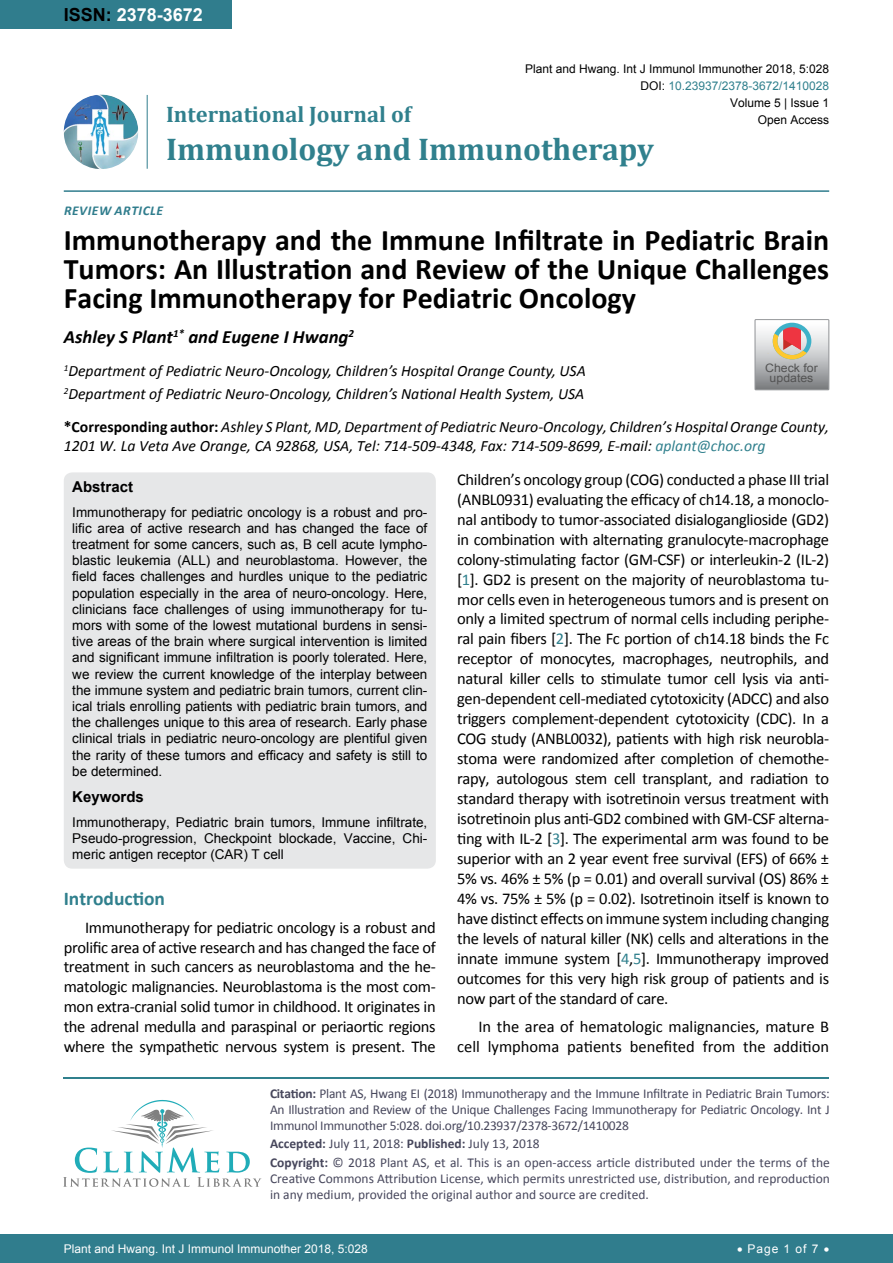
<style>
.page{position:relative;width:893px;height:1263px;background:#fff}
.page>*{position:absolute;margin:0;border:0;box-sizing:border-box;transform-origin:0 0}
.t1{font:700 31.5px "Cambria";color:#30808d}
.t2{font:700 30px/28.8px "Calibri";color:#000;text-align:justify}
.t3{font:700 22.5px "Cambria";color:#30808d}
.t4{font:700 19.5px "Calibri";color:#30808d}
.t5{font:italic 700 18.75px "Calibri";color:#000}
.t6{font:700 18px "Arial";color:#fff}
.t7{font:16.5px/20px "Calibri";letter-spacing:-.02em;color:#000;text-align:justify}
.t8{font:16.5px/19.8px "Calibri";color:#000;text-align:right}
.t9{font:italic 15.75px/23.1px "Calibri";color:#000}
.t10{font:700 15px "Arial";color:#000}
.t11{font:13.5px/16.2px "Arial";color:#000;text-align:justify}
.t12{font:13.5px/16.2px "Calibri";color:#47475c}
.t13{font:italic 700 13.5px "Calibri";letter-spacing:.04em;color:#307d8d}
.t14{font:12px "Arial";color:#000}
.t15{font:12px "Arial";color:#fff}
.t16{font:12px "Arial";color:#30808d}
.t17{font:11.7px/10.1px "Arial";color:#535353;text-align:center;scale:1.06 1}
.s1{color:#000}
.s2{font-weight:700;font-style:normal}
.s3{color:#30808d}
.s4{font-weight:700}
</style>
<div class="page">
<hr style="left:63px;top:1077px;width:765px;height:2px;background:#30808d">
<svg style="left:63px;top:1100px;width:199px;height:87px"></svg>
<div style="left:0;top:1234px;width:893px;height:29px;background:#307d8d"></div>
<div style="left:0;top:0;width:231px;height:28px;background:#307d8d"></div>
<hr style="left:64px;top:190px;width:765px;height:2px;background:#307d8d">
<img style="left:64px;top:95px;width:74px;height:74px;border-radius:37px">
<hr style="left:147px;top:95px;width:1px;height:74px;background:#307d8d">
<div style="left:64px;top:472px;width:372px;height:397px;background:#e6e7e8;border-radius:9px"></div>
<svg style="left:755px;top:320px;width:74px;height:70px;background:#bdb6b3"></svg>
<p class="t6" style="left:64px;top:2px;width:141px"><span class="s1">ISSN:</span> 2378-3672</p>
<p class="t14" style="left:525px;top:60px;width:306px">Plant and Hwang. Int J Immunol Immunother 2018, 5:028</p>
<p class="t16" style="left:640px;top:78px;width:190px"><span class="s1">DOI:</span> 10.23937/2378-3672/1410028</p>
<h3 class="t3" style="left:166px;top:98px;width:247px">International Journal of</h3>
<h1 class="t1" style="left:166px;top:127px;width:489px">Immunology and Immunotherapy</h1>
<p class="t13" style="left:64px;top:202px;width:101px">Review Article</p>
<p class="t14" style="left:730px;top:95px;width:101px">Volume 5 | Issue 1</p>
<p class="t14" style="left:758px;top:112px;width:73px">Open Access</p>
<h2 class="t2" style="left:64px;top:224px;width:767px">Immunotherapy and the Immune Infiltrate in Pediatric Brain Tumors: An Illustration and Review of the Unique Challenges Facing Immunotherapy for Pediatric Oncology</h2>
<p class="t5" style="left:64px;top:325px;width:292px">Ashley S Plant<sup>1*</sup> and Eugene I Hwang<sup>2</sup></p>
<p class="t9" style="left:64px;top:359px;width:523px"><sup>1</sup>Department of Pediatric Neuro-Oncology, Children’s Hospital Orange County, USA<br><sup>2</sup>Department of Pediatric Neuro-Oncology, Children’s National Health System, USA</p>
<p class="t9" style="left:64px;top:417px;width:767px;line-height:18.9px"><span class="s2">*Corresponding author:</span> Ashley S Plant, MD, Department of Pediatric Neuro-Oncology, Children’s Hospital Orange County,<br>1201 W. La Veta Ave Orange, CA 92868, USA, Tel: 714-509-4348, Fax: 714-509-8699, E-mail: <span class="s3">aplant@choc.org</span></p>
<p class="t10" style="left:72px;top:477px;width:62px">Abstract</p>
<p class="t11" style="left:72px;top:504px;width:357px">Immunotherapy for pediatric oncology is a robust and pro&shy;lific area of active research and has changed the face of treatment for some cancers, such as, B cell acute lympho&shy;blastic leukemia (ALL) and neuroblastoma. However, the field faces challenges and hurdles unique to the pediatric population especially in the area of neuro-oncology. Here, clinicians face challenges of using immunotherapy for tu&shy;mors with some of the lowest mutational burdens in sensi&shy;tive areas of the brain where surgical intervention is limited and significant immune infiltration is poorly tolerated. Here, we review the current knowledge of the interplay between the immune system and pediatric brain tumors, current clin&shy;ical trials enrolling patients with pediatric brain tumors, and the challenges unique to this area of research. Early phase clinical trials in pediatric neuro-oncology are plentiful given the rarity of these tumors and efficacy and safety is still to be determined.</p>
<p class="t10" style="left:72px;top:787px;width:73px">Keywords</p>
<p class="t11" style="left:72px;top:814px;width:357px">Immunotherapy, Pediatric brain tumors, Immune infiltrate, Pseudo-progression, Checkpoint blockade, Vaccine, Chi&shy;meric antigen receptor (CAR) T cell</p>
<p class="t17" style="left:765px;top:363px;width:51px">Check for updates</p>
<p class="t7" style="left:457px;top:469px;width:374px">Children’s oncology group (COG) conducted a phase III trial (ANBL0931) evaluating the efficacy of ch14.18, a monoclo&shy;nal antibody to tumor-associated disialoganglioside (GD2) in combination with alternating granulocyte-macrophage colony-stimulating factor (GM-CSF) or interleukin-2 (IL-2) [<span class="s3">1</span>]. GD2 is present on the majority of neuroblastoma tu&shy;mor cells even in heterogeneous tumors and is present on only a limited spectrum of normal cells including periphe&shy;ral pain fibers [<span class="s3">2</span>]. The Fc portion of ch14.18 binds the Fc receptor of monocytes, macrophages, neutrophils, and natural killer cells to stimulate tumor cell lysis via anti&shy;gen-dependent cell-mediated cytotoxicity (ADCC) and also triggers complement-dependent cytotoxicity (CDC). In a COG study (ANBL0032), patients with high risk neurobla&shy;stoma were randomized after completion of chemothe&shy;rapy, autologous stem cell transplant, and radiation to standard therapy with isotretinoin versus treatment with isotretinoin plus anti-GD2 combined with GM-CSF alterna&shy;ting with IL-2 [<span class="s3">3</span>]. The experimental arm was found to be superior with an 2 year event free survival (EFS) of 66% ± 5% vs. 46% ± 5% (p = 0.01) and overall survival (OS) 86% ± 4% vs. 75% ± 5% (p = 0.02). Isotretinoin itself is known to have distinct effects on immune system including changing the levels of natural killer (NK) cells and alterations in the innate immune system [<span class="s3">4</span>,<span class="s3">5</span>]. Immunotherapy improved outcomes for this very high risk group of patients and is now part of the standard of care.</p>
<p class="t8" style="left:457px;top:1016px;width:374px">In the area of hematologic malignancies, mature B cell lymphoma patients benefited from the addition</p>
<p class="t4" style="left:64px;top:886px;width:103px">Introduction</p>
<p class="t7" style="left:64px;top:917px;width:374px;text-indent:21px">Immunotherapy for pediatric oncology is a robust and prolific area of active research and has changed the face of treatment in such cancers as neuroblastoma and the he&shy;matologic malignancies. Neuroblastoma is the most com&shy;mon extra-cranial solid tumor in childhood. It originates in the adrenal medulla and paraspinal or periaortic regions where the sympathetic nervous system is present. The</p>
<p class="t12" style="left:270px;top:1085px;width:561px;text-align:justify"><span class="s4">Citation:</span> Plant AS, Hwang EI (2018) Immunotherapy and the Immune Infiltrate in Pediatric Brain Tumors:<br>An Illustration and Review of the Unique Challenges Facing Immunotherapy for Pediatric Oncology. Int J Immunol Immunother 5:028. doi.org/10.23937/2378-3672/1410028</p>
<p class="t12" style="left:270px;top:1135px;width:561px;line-height:18.3px"><span class="s4">Accepted:</span> July 11, 2018: <span class="s4">Published:</span> July 13, 2018<br><span class="s4">Copyright:</span> © 2018 Plant AS, et al. This is an open-access article distributed under the terms of the</p>
<p class="t12" style="left:270px;top:1170px;width:561px">Creative Commons Attribution License, which permits unrestricted use, distribution, and reproduction in any medium, provided the original author and source are credited.</p>
<p class="t15" style="left:64px;top:1241px;width:306px">Plant and Hwang. Int J Immunol Immunother 2018, 5:028</p>
<p class="t15" style="left:737px;top:1241px;width:94px">• Page 1 of 7 •</p>
</div>
